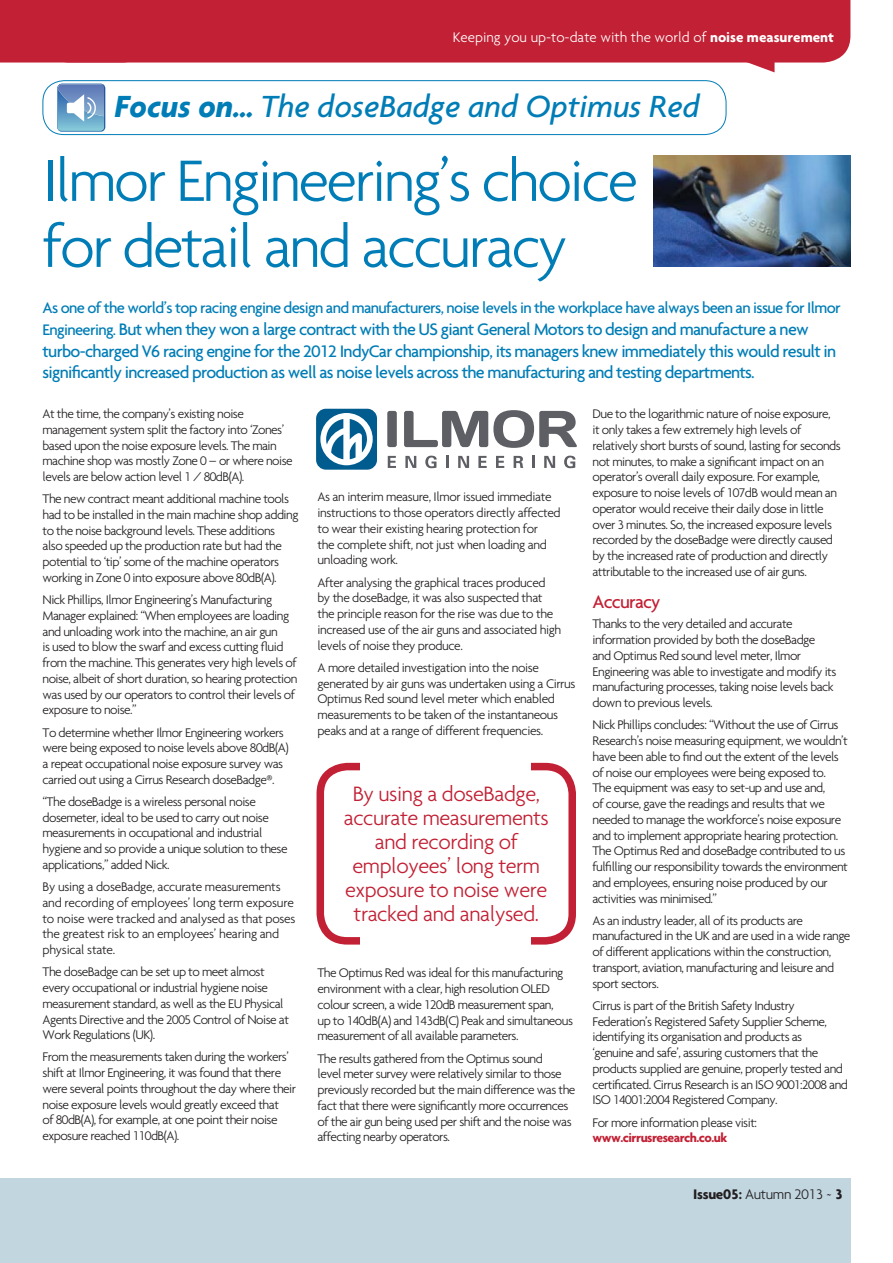
<style>
.page{position:relative;width:893px;height:1263px;background:#fff}
.page>*{position:absolute;margin:0;border:0;box-sizing:border-box;transform-origin:0 0}
.t1{font:300 63px/66px "Agenda";letter-spacing:-.04em;color:#007db6}
.t2{font:italic 500 33px "Agenda";color:#007db6}
.t3{font:300 22.5px/24px "Agenda";letter-spacing:-.02em;color:#c22034;text-align:center}
.t4{font:500 19.5px "Agenda";letter-spacing:-.04em;color:#c22034}
.t5{font:500 18px/21.6px "Agenda";letter-spacing:-.04em;color:#007db6}
.t6{font:500 16.5px "Agenda";letter-spacing:-.04em;color:#007db6}
.t7{font:300 15px "Agenda";color:#fff}
.t8{font:300 15px "Agenda";letter-spacing:-.02em;color:#231f20}
.t9{font:300 13.5px/15.8px "Agenda";letter-spacing:-.04em;color:#231f20}
.t10{font:300 13.5px/15.8px "Agenda";letter-spacing:-.02em;color:#231f20}
.t11{font:700 13.5px "Agenda";letter-spacing:-.04em;color:#c22034}
.s1{font-weight:700}
.s2{font-size:16.5px}
</style>
<div class="page">
<div style="left:0;top:1178px;width:850px;height:85px;background:#c2d6e0"></div>
<div style="left:0;top:0;width:43px;height:63px;background:#c22034"></div>
<div style="left:43px;top:0;width:807px;height:63px;background:#c22034"></div>
<svg style="left:726px;top:54px;width:48px;height:18px"></svg>
<div style="left:43px;top:80px;width:683px;height:55px;border:1px solid #007db6;border-radius:21px"></div>
<svg style="left:57px;top:84px;width:48px;height:48px"></svg>
<div style="left:387px;top:411px;width:10px;height:36px;background:#5d5f64;border-radius:2px"></div>
<svg style="left:404px;top:410px;width:173px;height:38px"></svg>
<svg style="left:388px;top:456px;width:8px;height:12px"></svg>
<svg style="left:405px;top:456px;width:11px;height:12px"></svg>
<svg style="left:425px;top:456px;width:12px;height:12px"></svg>
<svg style="left:446px;top:456px;width:3px;height:12px"></svg>
<svg style="left:458px;top:456px;width:11px;height:12px"></svg>
<svg style="left:478px;top:456px;width:9px;height:12px"></svg>
<svg style="left:496px;top:456px;width:8px;height:12px"></svg>
<svg style="left:514px;top:456px;width:9px;height:12px"></svg>
<svg style="left:532px;top:456px;width:3px;height:12px"></svg>
<svg style="left:544px;top:456px;width:11px;height:12px"></svg>
<svg style="left:564px;top:456px;width:11px;height:12px"></svg>
<div style="left:316px;top:409px;width:61px;height:61px;background:#005b8f;border-radius:10px"></div>
<svg style="left:320px;top:413px;width:53px;height:52px"></svg>
<img style="left:653px;top:155px;width:197px;height:111px">
<div style="left:317px;top:763px;width:259px;height:181px;border:8px solid #c22034;border-radius:27px"></div>
<div style="left:360px;top:751px;width:171px;height:21px;background:#fff"></div>
<div style="left:360px;top:932px;width:171px;height:22px;background:#fff"></div>
<p class="t7" style="left:453px;top:32px;width:382px">Keeping you up-to-date with the world of <span class="s1">noise measurement</span></p>
<h2 class="t2" style="left:114px;top:94px;width:587px"><span class="s1">Focus on…</span> The doseBadge and Optimus Red</h2>
<h1 class="t1" style="left:43px;top:153px;width:597px">Ilmor Engineering’s choice for detail and accuracy</h1>
<p class="t6" style="left:43px;top:302px;width:800px">As one of the world’s top racing engine design and manufacturers, noise levels in the workplace have always been an issue for Ilmor</p>
<p class="t5" style="left:43px;top:320px;width:795px"><span class="s2">Engineering.</span> But when they won a large contract with the US giant General Motors to design and manufacture a new turbo-charged V6 racing engine for the 2012 IndyCar championship, its managers knew immediately this would result in significantly increased production as well as noise levels across the manufacturing and testing departments.</p>
<p class="t9" style="left:43px;top:407px;width:252px">At the time, the company’s existing noise management system split the factory into ‘Zones’ based upon the noise exposure levels. The main machine shop was mostly Zone 0 – or where noise levels are below action level 1 / 80dB(A).</p>
<p class="t9" style="left:43px;top:492px;width:257px">The new contract meant additional machine tools had to be installed in the main machine shop adding to the noise background levels. These additions also speeded up the production rate but had the potential to ‘tip’ some of the machine operators working in Zone 0 into exposure above 80dB(A).</p>
<p class="t9" style="left:43px;top:593px;width:256px">Nick Phillips, Ilmor Engineering’s Manufacturing Manager explained: “When employees are loading and unloading work into the machine, an air gun<br>is used to blow the swarf and excess cutting fluid from the machine. This generates very high levels of noise, albeit of short duration, so hearing protection was used by our operators to control their levels of exposure to noise.”</p>
<p class="t9" style="left:43px;top:725px;width:248px">To determine whether Ilmor Engineering workers were being exposed to noise levels above 80dB(A) a repeat occupational noise exposure survey was carried out using a Cirrus Research doseBadge®.</p>
<p class="t9" style="left:43px;top:795px;width:247px">“The doseBadge is a wireless personal noise dosemeter, ideal to be used to carry out noise measurements in occupational and industrial hygiene and so provide a unique solution to these applications,” added Nick.</p>
<p class="t10" style="left:43px;top:880px;width:255px">By using a doseBadge, accurate measurements and recording of employees’ long term exposure to noise were tracked and analysed as that poses the greatest risk to an employees’ hearing and physical state.</p>
<p class="t9" style="left:43px;top:965px;width:248px">The doseBadge can be set up to meet almost every occupational or industrial hygiene noise measurement standard, as well as the EU Physical Agents Directive and the 2005 Control of Noise at Work Regulations (UK).</p>
<p class="t9" style="left:43px;top:1050px;width:255px">From the measurements taken during the workers’ shift at Ilmor Engineering, it was found that there were several points throughout the day where their noise exposure levels would greatly exceed that<br>of 80dB(A), for example, at one point their noise exposure reached 110dB(A).</p>
<p class="t9" style="left:317px;top:490px;width:245px">As an interim measure, Ilmor issued immediate instructions to those operators directly affected to wear their existing hearing protection for<br>the complete shift, not just when loading and unloading work.</p>
<p class="t9" style="left:317px;top:575px;width:245px">After analysing the graphical traces produced by the doseBadge, it was also suspected that the principle reason for the rise was due to the increased use of the air guns and associated high levels of noise they produce.</p>
<p class="t9" style="left:317px;top:661px;width:259px">A more detailed investigation into the noise generated by air guns was undertaken using a Cirrus Optimus Red sound level meter which enabled measurements to be taken of the instantaneous peaks and at a range of different frequencies.</p>
<h3 class="t3" style="left:344px;top:783px;width:207px">By using a doseBadge, accurate measurements and recording of employees’ long term exposure to noise were tracked and analysed.</h3>
<p class="t9" style="left:317px;top:966px;width:257px">The Optimus Red was ideal for this manufacturing environment with a clear, high resolution OLED colour screen, a wide 120dB measurement span,<br>up to 140dB(A) and 143dB(C) Peak and simultaneous measurement of all available parameters.</p>
<p class="t9" style="left:317px;top:1051px;width:259px">The results gathered from the Optimus sound<br>level meter survey were relatively similar to those previously recorded but the main difference was the fact that there were significantly more occurrences of the air gun being used per shift and the noise was affecting nearby operators.</p>
<p class="t9" style="left:592px;top:407px;width:250px">Due to the logarithmic nature of noise exposure, it only takes a few extremely high levels of relatively short bursts of sound, lasting for seconds not minutes, to make a significant impact on an operator’s overall daily exposure. For example, exposure to noise levels of 107dB would mean an operator would receive their daily dose in little over 3 minutes. So, the increased exposure levels recorded by the doseBadge were directly caused by the increased rate of production and directly attributable to the increased use of air guns.</p>
<h3 class="t4" style="left:592px;top:594px;width:70px">Accuracy</h3>
<p class="t9" style="left:592px;top:617px;width:245px">Thanks to the very detailed and accurate information provided by both the doseBadge and Optimus Red sound level meter, Ilmor Engineering was able to investigate and modify its manufacturing processes, taking noise levels back down to previous levels.</p>
<p class="t9" style="left:592px;top:718px;width:257px">Nick Phillips concludes: “Without the use of Cirrus Research’s noise measuring equipment, we wouldn’t have been able to find out the extent of the levels of noise our employees were being exposed to.<br>The equipment was easy to set-up and use and,<br>of course, gave the readings and results that we needed to manage the workforce’s noise exposure and to implement appropriate hearing protection.<br>The Optimus Red and doseBadge contributed to us fulfilling our responsibility towards the environment and employees, ensuring noise produced by our activities was minimised.”</p>
<p class="t9" style="left:592px;top:913px;width:259px">As an industry leader, all of its products are manufactured in the UK and are used in a wide range of different applications within the construction, transport, aviation, manufacturing and leisure and sport sectors.</p>
<p class="t9" style="left:592px;top:999px;width:257px">Cirrus is part of the British Safety Industry Federation’s Registered Safety Supplier Scheme, identifying its organisation and products as<br>‘genuine and safe’, assuring customers that the products supplied are genuine, properly tested and certificated. Cirrus Research is an ISO 9001:2008 and ISO 14001:2004 Registered Company.</p>
<p class="t9" style="left:592px;top:1115px;width:166px">For more information please visit:</p>
<p class="t11" style="left:592px;top:1133px;width:136px">www.cirrusresearch.co.uk</p>
<p class="t8" style="left:693px;top:1189px;width:151px"><span class="s1">Issue05:</span> Autumn 2013 ~ <span class="s1">3</span></p>
</div>
